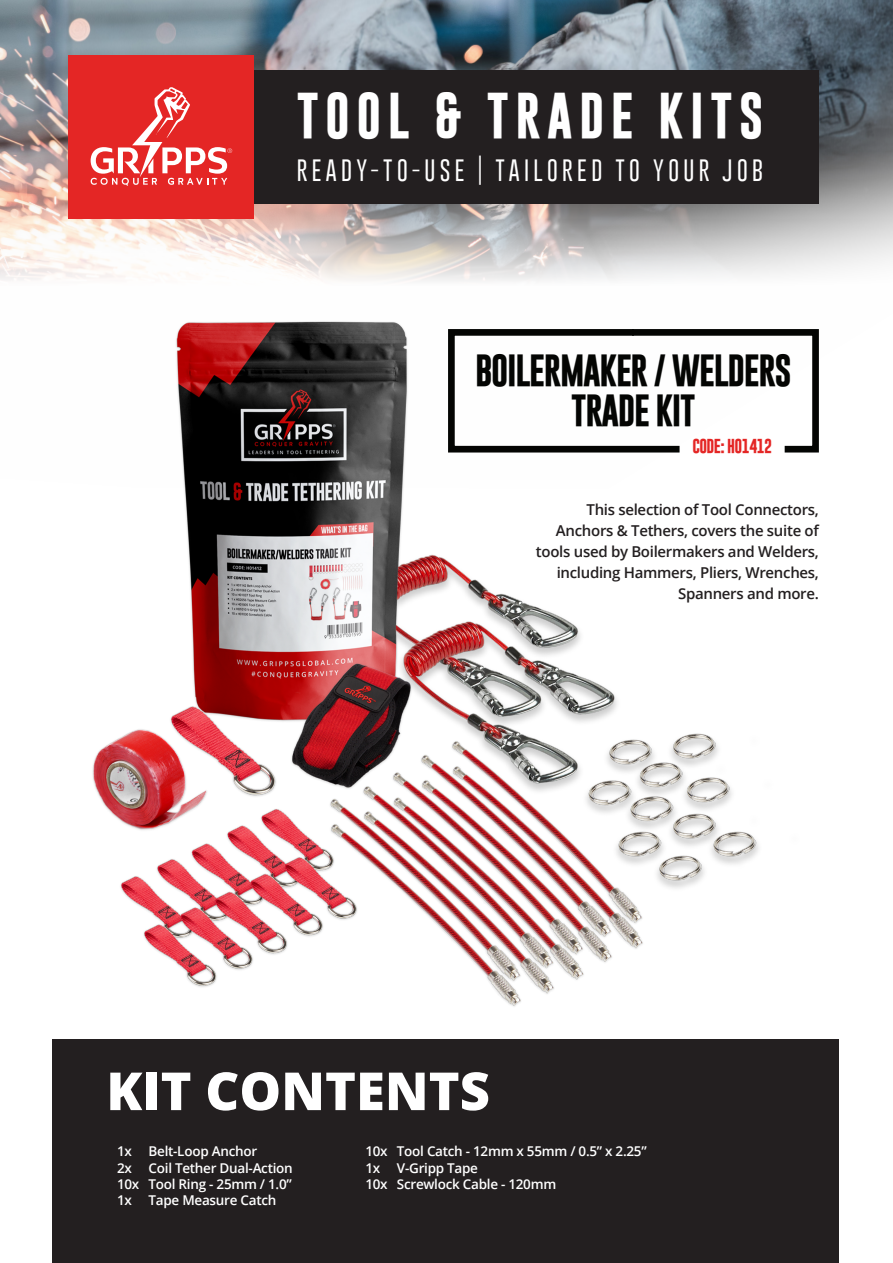
<style>
.page{position:relative;width:893px;height:1263px;background:#fff}
.page>*{position:absolute;margin:0;border:0;box-sizing:border-box;transform-origin:0 0}
.t1{font:800 52.5px "Open Sans";color:#fff}
.t2{font:700 46.8px "Gobold";letter-spacing:.14em;color:#fff}
.t3{font:700 32.55px/39.5px "Gobold";letter-spacing:-.04em;color:#040503;text-align:center}
.t4{font:100 22.5px "Gobold";letter-spacing:.195em;color:#fff}
.t5{font:600 15px/21px "Open Sans";letter-spacing:-.02em;color:#231f20;text-align:right}
.t6{font:700 14.55px "Gobold";letter-spacing:-.04em;color:#e42625}
.t7{font:600 13.5px "Open Sans";letter-spacing:-.02em;color:#fff}
</style>
<div class="page">
<img style="left:0;top:0;width:508px;height:280px">
<svg style="left:508px;top:0;width:385px;height:273px;background:#8b939a"></svg>
<img style="left:72px;top:264px;width:728px;height:743px">
<svg style="left:445px;top:326px;width:374px;height:130px"></svg>
<div style="left:237px;top:70px;width:582px;height:133px;background:#231f20"></div>
<div style="left:69px;top:55px;width:185px;height:163px;background:#e42625"></div>
<svg style="left:91px;top:87px;width:141px;height:99px"></svg>
<div style="left:52px;top:1039px;width:787px;height:224px;background:#231f20"></div>
<p class="t2" style="left:297px;top:86px;width:468px">TOOL &amp; TRADE KITS</p>
<p class="t4" style="left:297px;top:155px;width:468px">READY-TO-USE | TAILORED TO YOUR JOB</p>
<p class="t3" style="left:475px;top:351px;width:318px">BOILERMAKER / WELDERS<br>TRADE KIT</p>
<p class="t6" style="left:692px;top:437px;width:81px">CODE: H01412</p>
<p class="t5" style="left:536px;top:499px;width:284px">This selection of Tool Connectors, Anchors &amp; Tethers, covers the suite of tools used by Boilermakers and Welders, including Hammers, Pliers, Wrenches, Spanners and more.</p>
<p class="t1" style="left:106px;top:1051px;width:385px">KIT CONTENTS</p>
<p class="t7" style="left:117px;top:1142px;width:142px">1x Belt-Loop Anchor</p>
<p class="t7" style="left:117px;top:1158px;width:177px">2x Coil Tether Dual-Action</p>
<p class="t7" style="left:117px;top:1174px;width:176px">10x Tool Ring - 25mm / 1.0”</p>
<p class="t7" style="left:117px;top:1191px;width:161px">1x Tape Measure Catch</p>
<p class="t7" style="left:365px;top:1142px;width:283px">10x Tool Catch - 12mm x 55mm / 0.5” x 2.25”</p>
<p class="t7" style="left:365px;top:1158px;width:114px">1x V-Gripp Tape</p>
<p class="t7" style="left:365px;top:1174px;width:192px">10x Screwlock Cable - 120mm</p>
</div>
